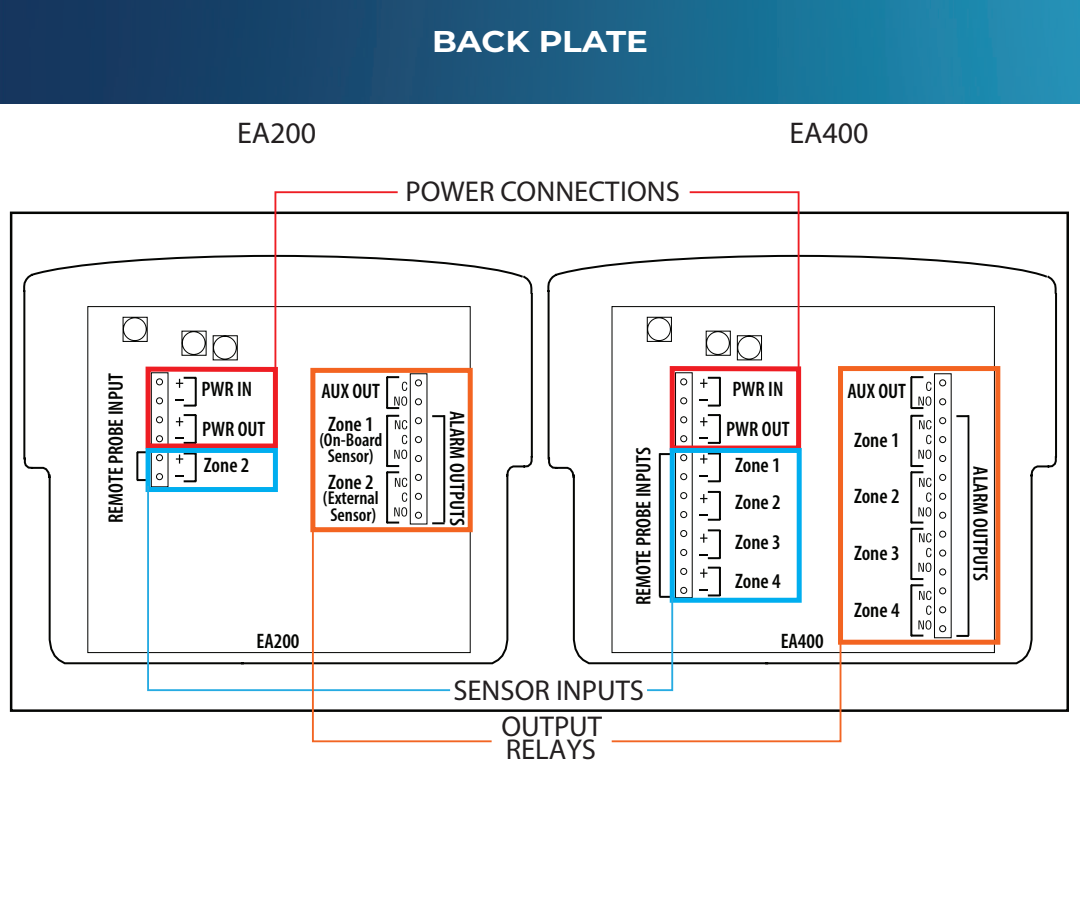
<style>
.page{position:relative;width:1080px;height:900px;background:#fff}
.page>*{position:absolute;margin:0;border:0;box-sizing:border-box;transform-origin:0 0}
.t1{font:30px "Myriad Pro";color:#231f20}
.t2{font:700 30px "Montserrat";color:#fff;scale:1.09 1}
.t3{font:28.75px "Myriad Pro";color:#231f20}
.t4{font:600 condensed 21px/39px "Myriad Pro";color:#040503}
.t5{font:600 condensed 18.75px/16.2px "Myriad Pro";color:#040503;text-align:center}
</style>
<div class="page">
<img style="left:0;top:0;width:1080px;height:103px">
<svg style="left:23px;top:255px;width:510px;height:409px"></svg>
<svg style="left:87px;top:306px;width:384px;height:348px"></svg>
<svg style="left:122px;top:316px;width:301px;height:203px"></svg>
<div style="left:410px;top:373px;width:17px;height:152px;border:1px solid #040503"></div>
<hr style="left:195px;top:377px;width:2px;height:29px;background:#040503">
<hr style="left:195px;top:415px;width:2px;height:28px;background:#040503">
<hr style="left:195px;top:453px;width:2px;height:29px;background:#040503">
<svg style="left:137px;top:479px;width:9px;height:2px"></svg>
<hr style="left:136px;top:452px;width:2px;height:28px;background:#040503">
<svg style="left:137px;top:451px;width:9px;height:2px"></svg>
<hr style="left:386px;top:377px;width:2px;height:31px;background:#040503">
<hr style="left:386px;top:415px;width:2px;height:52px;background:#040503">
<hr style="left:386px;top:472px;width:2px;height:51px;background:#040503">
<svg style="left:176px;top:377px;width:19px;height:11px"></svg>
<svg style="left:175px;top:399px;width:21px;height:8px"></svg>
<svg style="left:176px;top:454px;width:19px;height:10px"></svg>
<svg style="left:175px;top:475px;width:20px;height:7px"></svg>
<svg style="left:176px;top:414px;width:20px;height:12px"></svg>
<svg style="left:175px;top:438px;width:20px;height:5px"></svg>
<svg style="left:387px;top:376px;width:20px;height:15px"></svg>
<svg style="left:387px;top:397px;width:19px;height:12px"></svg>
<svg style="left:401px;top:396px;width:6px;height:10px"></svg>
<svg style="left:388px;top:415px;width:19px;height:14px"></svg>
<svg style="left:402px;top:435px;width:5px;height:9px"></svg>
<svg style="left:394px;top:450px;width:12px;height:9px"></svg>
<svg style="left:401px;top:450px;width:6px;height:9px"></svg>
<svg style="left:387px;top:465px;width:20px;height:19px"></svg>
<svg style="left:432px;top:415px;width:11px;height:2px"></svg>
<hr style="left:443px;top:415px;width:2px;height:108px;background:#040503">
<svg style="left:547px;top:255px;width:510px;height:409px"></svg>
<svg style="left:611px;top:306px;width:384px;height:348px"></svg>
<hr style="left:719px;top:377px;width:2px;height:29px;background:#040503">
<hr style="left:719px;top:415px;width:2px;height:28px;background:#040503">
<hr style="left:719px;top:453px;width:2px;height:29px;background:#040503">
<hr style="left:719px;top:492px;width:2px;height:28px;background:#040503">
<hr style="left:719px;top:530px;width:2px;height:28px;background:#040503">
<hr style="left:910px;top:377px;width:2px;height:31px;background:#040503">
<hr style="left:910px;top:415px;width:2px;height:52px;background:#040503">
<hr style="left:910px;top:585px;width:2px;height:51px;background:#040503">
<svg style="left:911px;top:635px;width:12px;height:2px"></svg>
<hr style="left:910px;top:528px;width:2px;height:52px;background:#040503">
<hr style="left:910px;top:472px;width:2px;height:51px;background:#040503">
<svg style="left:700px;top:377px;width:19px;height:11px"></svg>
<svg style="left:699px;top:399px;width:21px;height:8px"></svg>
<svg style="left:700px;top:529px;width:20px;height:4px"></svg>
<svg style="left:700px;top:491px;width:20px;height:12px"></svg>
<svg style="left:699px;top:515px;width:21px;height:6px"></svg>
<svg style="left:700px;top:454px;width:19px;height:10px"></svg>
<svg style="left:699px;top:475px;width:20px;height:7px"></svg>
<svg style="left:700px;top:414px;width:20px;height:12px"></svg>
<svg style="left:699px;top:438px;width:21px;height:6px"></svg>
<svg style="left:911px;top:376px;width:20px;height:15px"></svg>
<svg style="left:911px;top:397px;width:19px;height:12px"></svg>
<svg style="left:926px;top:396px;width:5px;height:10px"></svg>
<svg style="left:912px;top:415px;width:19px;height:14px"></svg>
<svg style="left:926px;top:435px;width:5px;height:9px"></svg>
<svg style="left:918px;top:450px;width:9px;height:9px"></svg>
<svg style="left:926px;top:450px;width:5px;height:9px"></svg>
<svg style="left:911px;top:465px;width:20px;height:51px"></svg>
<svg style="left:926px;top:507px;width:5px;height:10px"></svg>
<svg style="left:911px;top:522px;width:20px;height:20px"></svg>
<svg style="left:926px;top:548px;width:5px;height:9px"></svg>
<svg style="left:918px;top:563px;width:9px;height:9px"></svg>
<svg style="left:926px;top:563px;width:5px;height:9px"></svg>
<svg style="left:911px;top:578px;width:20px;height:22px"></svg>
<svg style="left:918px;top:606px;width:13px;height:23px"></svg>
<svg style="left:926px;top:620px;width:5px;height:10px"></svg>
<svg style="left:956px;top:415px;width:12px;height:2px"></svg>
<hr style="left:968px;top:415px;width:1px;height:221px;background:#040503">
<svg style="left:956px;top:635px;width:13px;height:2px"></svg>
<svg style="left:661px;top:453px;width:9px;height:2px"></svg>
<hr style="left:659px;top:453px;width:2px;height:144px;background:#040503">
<div style="left:670px;top:366px;width:131px;height:85px;border:5px solid #ee1d23"></div>
<div style="left:146px;top:367px;width:132px;height:82px;border:5px solid #ee1d23"></div>
<svg style="left:274px;top:191px;width:126px;height:179px"></svg>
<svg style="left:688px;top:191px;width:112px;height:179px"></svg>
<div style="left:146px;top:448px;width:132px;height:44px;border:5px solid #00aeef"></div>
<div style="left:670px;top:448px;width:132px;height:155px;border:5px solid #00aeef"></div>
<div style="left:310px;top:368px;width:163px;height:164px;border:5px solid #f36421"></div>
<div style="left:838px;top:366px;width:162px;height:279px;border:5px solid #f36421"></div>
<svg style="left:146px;top:484px;width:306px;height:208px"></svg>
<svg style="left:311px;top:526px;width:183px;height:217px"></svg>
<svg style="left:610px;top:533px;width:232px;height:210px"></svg>
<p class="t4" style="left:96px;top:523px;width:151px;rotate:-90deg">REMOTE PROBE INPUT</p>
<h1 class="t2" style="left:432px;top:20px;width:200px">BACK PLATE</h1>
<h1 class="t1" style="left:237px;top:115px;width:81px">EA200</h1>
<h1 class="t1" style="left:789px;top:115px;width:81px">EA400</h1>
<h2 class="t3" style="left:406px;top:174px;width:276px">POWER CONNECTIONS</h2>
<p class="t4" style="left:201px;top:370px;width:66px">PWR IN<br>PWR OUT</p>
<p class="t4" style="left:204px;top:445px;width:47px">Zone 2</p>
<p class="t4" style="left:322px;top:374px;width:60px;line-height:32.8px;text-align:center">AUX OUT<br>Zone 1</p>
<p class="t5" style="left:319px;top:431px;width:64px">(On-Board<br>Sensor)</p>
<p class="t4" style="left:328px;top:462px;width:47px">Zone 2</p>
<p class="t5" style="left:323px;top:490px;width:57px">(External<br>Sensor)</p>
<p class="t4" style="left:256px;top:621px;width:45px">EA200</p>
<p class="t4" style="left:477px;top:411px;width:116px;rotate:90deg">ALARM OUTPUTS</p>
<p class="t4" style="left:624px;top:605px;width:159px;rotate:-90deg">REMOTE PROBE INPUTS</p>
<h2 class="t3" style="left:453px;top:673px;width:192px">SENSOR INPUTS</h2>
<h2 class="t3" style="left:501px;top:709px;width:102px">OUTPUT</h2>
<h2 class="t3" style="left:506px;top:732px;width:92px">RELAYS</h2>
<p class="t4" style="left:726px;top:370px;width:65px;text-align:center">PWR IN<br>PWR OUT</p>
<p class="t4" style="left:735px;top:447px;width:47px;line-height:36.8px">Zone 1<br>Zone 2</p>
<p class="t4" style="left:735px;top:522px;width:47px;line-height:39.8px">Zone 3<br>Zone 4</p>
<p class="t4" style="left:781px;top:621px;width:45px">EA400</p>
<p class="t4" style="left:848px;top:371px;width:60px">AUX OUT</p>
<p class="t4" style="left:854px;top:420px;width:47px">Zone 1</p>
<p class="t4" style="left:854px;top:476px;width:47px">Zone 2</p>
<p class="t4" style="left:854px;top:533px;width:47px">Zone 3</p>
<p class="t4" style="left:854px;top:590px;width:47px">Zone 4</p>
<p class="t4" style="left:1000px;top:466px;width:116px;rotate:90deg">ALARM OUTPUTS</p>
</div>
